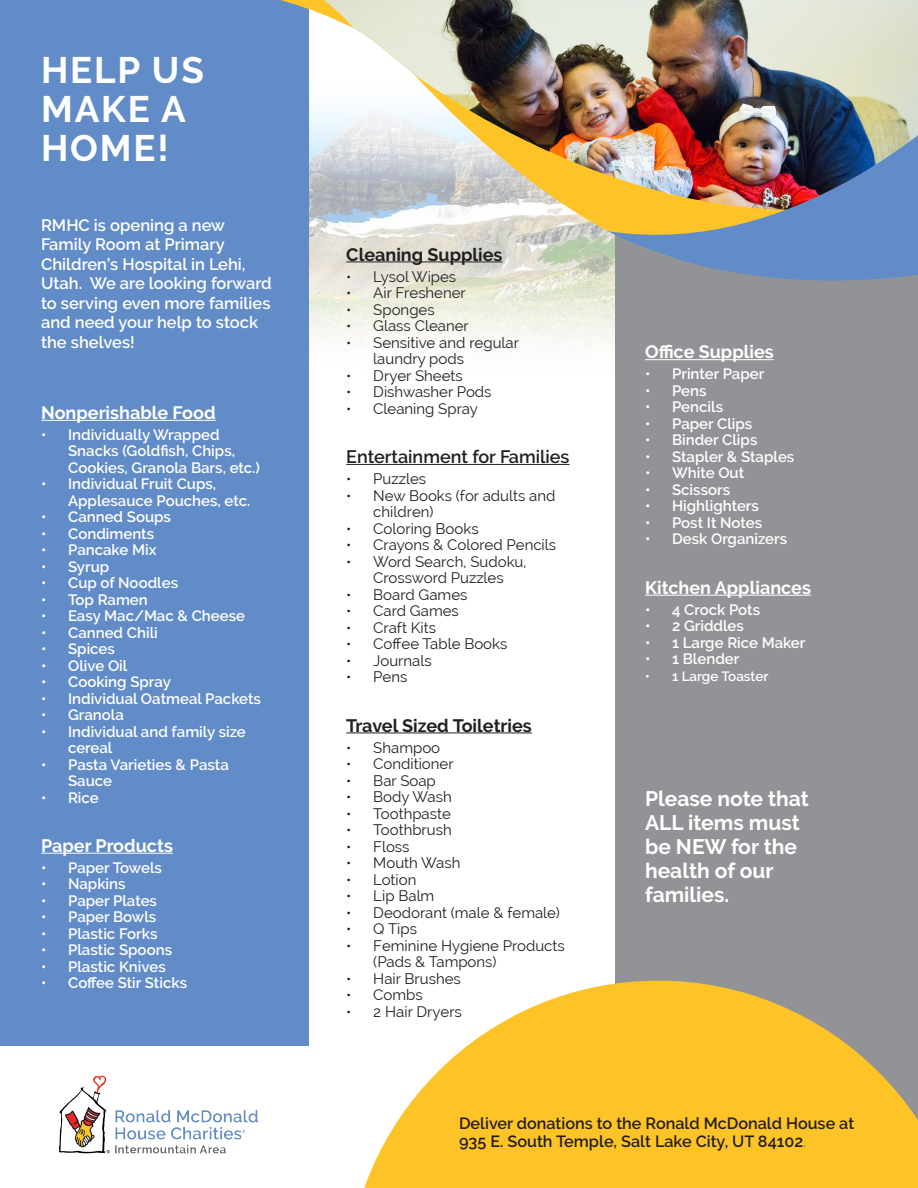
<style>
.page{position:relative;width:918px;height:1188px;background:#fff}
.page>*{position:absolute;margin:0;border:0;box-sizing:border-box;transform-origin:0 0}
.t1{font:700 36.75px/38.7px "Raleway";letter-spacing:.05em;color:#fff}
.t2{font:700 21px/24px "Raleway";color:#fff}
.t3{font:700 18px "Raleway";color:#fff}
.t4{font:700 18px "Raleway";color:#231f20}
.t5{font:600 18px "Raleway";color:#231f20}
.t6{font:600 16.5px/19.5px "Raleway";color:#fff}
.t7{font:600 16.2px/17.9px "Raleway";color:#231f20}
.t8{font:600 15px/16.5px "Raleway";color:#fff}
.t9{font:15px/16.5px "Raleway";color:#231f20}
.t10{font:600 13.5px "Raleway";color:#fff}
.s1{color:#919396}
</style>
<div class="page">
<svg style="left:309px;top:267px;width:306px;height:197px"></svg>
<div style="left:615px;top:39px;width:303px;height:1080px;background:#919396"></div>
<div style="left:0;top:0;width:309px;height:1045px;background:#628cc8"></div>
<svg style="left:309px;top:110px;width:299px;height:154px;background:#d8d8d3"></svg>
<img style="left:321px;top:0;width:597px;height:240px">
<img style="left:414px;top:74px;width:456px;height:187px">
<img style="left:608px;top:106px;width:310px;height:203px">
<svg style="left:280px;top:0;width:74px;height:28px"></svg>
<hr style="left:41px;top:420px;width:175px;height:1px;background:#fff">
<hr style="left:645px;top:359px;width:129px;height:1px;background:#fff">
<hr style="left:645px;top:595px;width:166px;height:1px;background:#fff">
<hr style="left:41px;top:853px;width:132px;height:1px;background:#fff">
<hr style="left:346px;top:261px;width:157px;height:1px;background:#231f20">
<hr style="left:346px;top:464px;width:224px;height:1px;background:#231f20">
<hr style="left:346px;top:732px;width:186px;height:1px;background:#231f20">
<img style="left:59px;top:1075px;width:199px;height:79px">
<svg style="left:364px;top:981px;width:554px;height:207px;fill:#fec427"></svg>
<p class="t1" style="left:41px;top:51px;width:164px">HELP US<br>MAKE A<br>HOME!</p>
<p class="t6" style="left:41px;top:215px;width:232px">RMHC is opening a new<br>Family Room at Primary<br>Children’s Hospital in Lehi,<br>Utah. We are looking forward to serving even more families and need your help to stock the shelves!</p>
<p class="t3" style="left:41px;top:402px;width:176px">Nonperishable Food</p>
<p class="t8" style="left:68px;top:426px;width:193px;text-indent:-27px">• Individually Wrapped<br>Snacks (Goldfish, Chips,<br>Cookies, Granola Bars, etc.)</p>
<p class="t8" style="left:68px;top:476px;width:184px;text-indent:-27px">• Individual Fruit Cups,<br>Applesauce Pouches, etc.</p>
<p class="t8" style="left:41px;top:509px;width:132px">• Canned Soups</p>
<p class="t8" style="left:41px;top:525px;width:115px">• Condiments</p>
<p class="t8" style="left:41px;top:542px;width:117px">• Pancake Mix</p>
<p class="t8" style="left:41px;top:558px;width:70px">• Syrup</p>
<p class="t8" style="left:41px;top:575px;width:139px">• Cup of Noodles</p>
<p class="t8" style="left:41px;top:591px;width:108px">• Top Ramen</p>
<p class="t8" style="left:41px;top:608px;width:206px">• Easy Mac/Mac &amp; Cheese</p>
<p class="t8" style="left:41px;top:624px;width:118px">• Canned Chili</p>
<p class="t8" style="left:41px;top:641px;width:75px">• Spices</p>
<p class="t8" style="left:41px;top:657px;width:88px">• Olive Oil</p>
<p class="t8" style="left:41px;top:674px;width:131px">• Cooking Spray</p>
<p class="t8" style="left:41px;top:690px;width:221px">• Individual Oatmeal Packets</p>
<p class="t8" style="left:41px;top:707px;width:84px">• Granola</p>
<p class="t8" style="left:68px;top:723px;width:179px;text-indent:-27px">• Individual and family size cereal</p>
<p class="t8" style="left:68px;top:756px;width:162px;text-indent:-27px">• Pasta Varieties &amp; Pasta<br>Sauce</p>
<p class="t8" style="left:41px;top:789px;width:59px">• Rice</p>
<p class="t3" style="left:41px;top:835px;width:133px">Paper Products</p>
<p class="t8" style="left:41px;top:859px;width:122px">• Paper Towels</p>
<p class="t8" style="left:41px;top:876px;width:86px">• Napkins</p>
<p class="t8" style="left:41px;top:892px;width:117px">• Paper Plates</p>
<p class="t8" style="left:41px;top:909px;width:117px">• Paper Bowls</p>
<p class="t8" style="left:41px;top:925px;width:118px">• Plastic Forks</p>
<p class="t8" style="left:41px;top:942px;width:133px">• Plastic Spoons</p>
<p class="t8" style="left:41px;top:958px;width:126px">• Plastic Knives</p>
<p class="t8" style="left:41px;top:975px;width:148px">• Coffee Stir Sticks</p>
<p class="t4" style="left:346px;top:244px;width:158px">Cleaning Supplies</p>
<p class="t9" style="left:346px;top:268px;width:111px">• Lysol Wipes</p>
<p class="t9" style="left:346px;top:285px;width:121px">• Air Freshener</p>
<p class="t9" style="left:346px;top:301px;width:90px">• Sponges</p>
<p class="t9" style="left:346px;top:318px;width:124px">• Glass Cleaner</p>
<p class="t9" style="left:373px;top:334px;width:147px;text-indent:-27px">• Sensitive and regular laundry pods</p>
<p class="t9" style="left:346px;top:367px;width:118px">• Dryer Sheets</p>
<p class="t9" style="left:346px;top:384px;width:147px">• Dishwasher Pods</p>
<p class="t9" style="left:346px;top:400px;width:133px">• Cleaning Spray</p>
<p class="t5" style="left:346px;top:446px;width:225px">Entertainment for Families</p>
<p class="t9" style="left:346px;top:471px;width:81px">• Puzzles</p>
<p class="t9" style="left:373px;top:487px;width:184px;text-indent:-27px">• New Books (for adults and children)</p>
<p class="t9" style="left:346px;top:520px;width:134px">• Coloring Books</p>
<p class="t9" style="left:346px;top:537px;width:211px">• Crayons &amp; Colored Pencils</p>
<p class="t9" style="left:346px;top:553px;width:182px;text-align:center">• Word Search, Sudoku,<br>Crossword Puzzles</p>
<p class="t9" style="left:346px;top:586px;width:123px">• Board Games</p>
<p class="t9" style="left:346px;top:603px;width:114px">• Card Games</p>
<p class="t9" style="left:346px;top:619px;width:91px">• Craft Kits</p>
<p class="t9" style="left:346px;top:636px;width:163px">• Coffee Table Books</p>
<p class="t9" style="left:346px;top:652px;width:87px">• Journals</p>
<p class="t9" style="left:346px;top:669px;width:63px">• Pens</p>
<p class="t4" style="left:346px;top:715px;width:187px">Travel Sized Toiletries</p>
<p class="t9" style="left:346px;top:739px;width:95px">• Shampoo</p>
<p class="t9" style="left:346px;top:756px;width:109px">• Conditioner</p>
<p class="t9" style="left:346px;top:772px;width:91px">• Bar Soap</p>
<p class="t9" style="left:346px;top:789px;width:107px">• Body Wash</p>
<p class="t9" style="left:346px;top:805px;width:106px">• Toothpaste</p>
<p class="t9" style="left:346px;top:822px;width:107px">• Toothbrush</p>
<p class="t9" style="left:346px;top:838px;width:65px">• Floss</p>
<p class="t9" style="left:346px;top:855px;width:116px">• Mouth Wash</p>
<p class="t9" style="left:346px;top:871px;width:72px">• Lotion</p>
<p class="t9" style="left:346px;top:888px;width:90px">• Lip Balm</p>
<p class="t9" style="left:346px;top:904px;width:215px">• Deodorant (male &amp; female)</p>
<p class="t9" style="left:346px;top:921px;width:72px">• Q Tips</p>
<p class="t9" style="left:373px;top:937px;width:193px;text-indent:-27px">• Feminine Hygiene Products (Pads &amp; Tampons)</p>
<p class="t9" style="left:346px;top:970px;width:116px">• Hair Brushes</p>
<p class="t9" style="left:346px;top:987px;width:78px">• Combs</p>
<p class="t9" style="left:346px;top:1003px;width:117px">• 2 Hair Dryers</p>
<p class="t3" style="left:645px;top:342px;width:130px">Office Supplies</p>
<p class="t8" style="left:645px;top:366px;width:121px">• Printer Paper</p>
<p class="t8" style="left:645px;top:382px;width:63px">• Pens</p>
<p class="t8" style="left:645px;top:399px;width:80px">• Pencils</p>
<p class="t8" style="left:645px;top:415px;width:109px">• Paper Clips</p>
<p class="t8" style="left:645px;top:432px;width:114px">• Binder Clips</p>
<p class="t8" style="left:645px;top:448px;width:151px">• Stapler &amp; Staples</p>
<p class="t8" style="left:645px;top:465px;width:101px">• White Out</p>
<p class="t8" style="left:645px;top:481px;width:87px">• Scissors</p>
<p class="t8" style="left:645px;top:498px;width:115px">• Highlighters</p>
<p class="t8" style="left:645px;top:514px;width:119px">• Post It Notes</p>
<p class="t8" style="left:645px;top:531px;width:144px">• Desk Organizers</p>
<p class="t3" style="left:645px;top:577px;width:167px">Kitchen Appliances</p>
<p class="t8" style="left:645px;top:601px;width:117px">• 4 Crock Pots</p>
<p class="t8" style="left:645px;top:618px;width:100px">• 2 Griddles</p>
<p class="t8" style="left:645px;top:634px;width:162px">• 1 Large Rice Maker</p>
<p class="t8" style="left:645px;top:651px;width:96px">• 1 Blender</p>
<p class="t10" style="left:645px;top:668px;width:125px">• 1 Large Toaster</p>
<p class="t2" style="left:645px;top:787px;width:165px">Please note that<br>ALL items must be NEW for the health of our families.</p>
<p class="t7" style="left:459px;top:1115px;width:397px">Deliver donations to the Ronald McDonald House at<br>935 E. South Temple, Salt Lake City, UT 84102<span class="s1">.</span></p>
</div>
